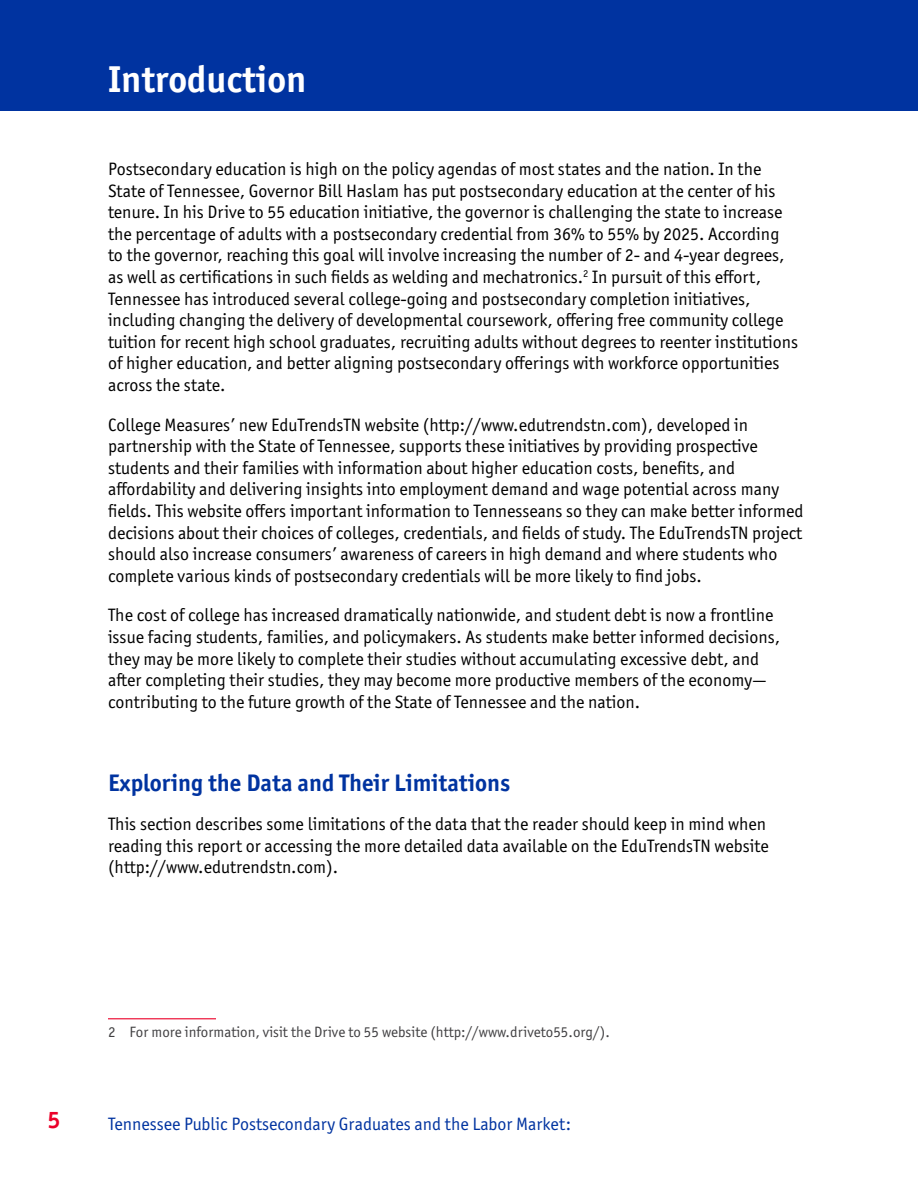
<style>
.page{position:relative;width:918px;height:1188px;background:#fff}
.page>*{position:absolute;margin:0;border:0;box-sizing:border-box;transform-origin:0 0}
.t1{font:700 37.5px "Officina Sans ITC Std";color:#fff}
.t2{font:700 24px "Officina Sans ITC Std";color:#0033a0}
.t3{font:700 24px "Officina Sans ITC Std";color:#eb0029}
.t4{font:18px/21.6px "Officina Sans ITC Std";color:#000}
.t5{font:18px "Officina Sans ITC Std";color:#0033a0}
.t6{font:15px "Officina Sans ITC Std";color:#414042}
</style>
<div class="page">
<div style="left:0;top:0;width:918px;height:110px;background:#0033a0"></div>
<hr style="left:108px;top:1018px;width:108px;height:1px;background:#eb0029">
<h1 class="t1" style="left:108px;top:56px;width:200px">Introduction</h1>
<p class="t4" style="left:108px;top:158px;width:692px">Postsecondary education is high on the policy agendas of most states and the nation. In the State of Tennessee, Governor Bill Haslam has put postsecondary education at the center of his tenure. In his Drive to 55 education initiative, the governor is challenging the state to increase the percentage of adults with a postsecondary credential from 36% to 55% by 2025. According to the governor, reaching this goal will involve increasing the number of 2- and 4-year degrees, as well as certifications in such fields as welding and mechatronics.<sup>2</sup> In pursuit of this effort, Tennessee has introduced several college-going and postsecondary completion initiatives, including changing the delivery of developmental coursework, offering free community college tuition for recent high school graduates, recruiting adults without degrees to reenter institutions of higher education, and better aligning postsecondary offerings with workforce opportunities across the state.</p>
<p class="t4" style="left:108px;top:414px;width:697px">College Measures’ new EduTrendsTN website (http://www.edutrendstn.com), developed in partnership with the State of Tennessee, supports these initiatives by providing prospective students and their families with information about higher education costs, benefits, and affordability and delivering insights into employment demand and wage potential across many fields. This website offers important information to Tennesseans so they can make better informed decisions about their choices of colleges, credentials, and fields of study. The EduTrendsTN project should also increase consumers’ awareness of careers in high demand and where students who complete various kinds of postsecondary credentials will be more likely to find jobs.</p>
<p class="t4" style="left:108px;top:604px;width:674px">The cost of college has increased dramatically nationwide, and student debt is now a frontline issue facing students, families, and policymakers. As students make better informed decisions, they may be more likely to complete their studies without accumulating excessive debt, and after completing their studies, they may become more productive members of the economy— contributing to the future growth of the State of Tennessee and the nation.</p>
<h2 class="t2" style="left:108px;top:768px;width:404px">Exploring the Data and Their Limitations</h2>
<p class="t4" style="left:108px;top:813px;width:662px">This section describes some limitations of the data that the reader should keep in mind when reading this report or accessing the more detailed data available on the EduTrendsTN website (http://www.edutrendstn.com).</p>
<p class="t6" style="left:108px;top:1023px;width:503px">2 For more information, visit the Drive to 55 website (http://www.driveto55.org/).</p>
<h2 class="t3" style="left:48px;top:1105px;width:14px">5</h2>
<p class="t5" style="left:108px;top:1113px;width:465px">Tennessee Public Postsecondary Graduates and the Labor Market:</p>
</div>
